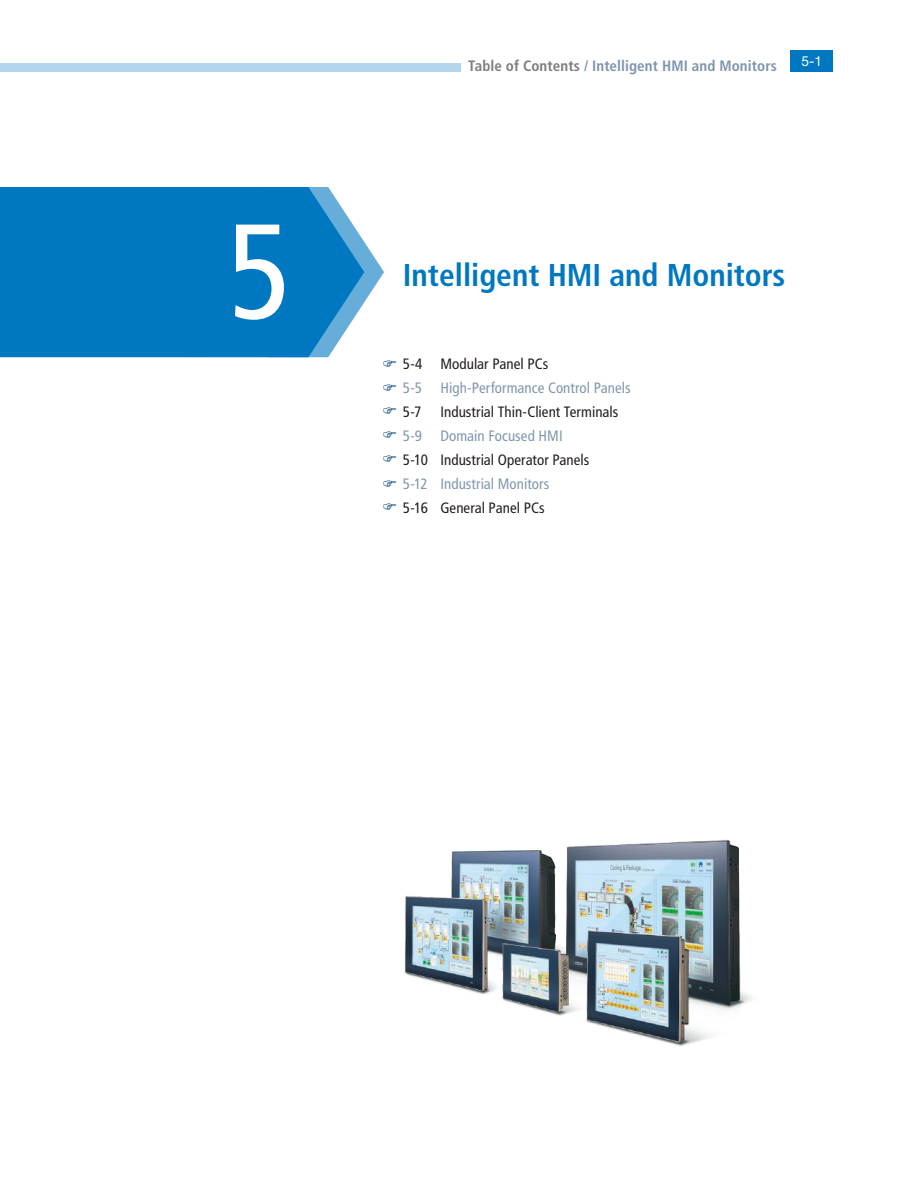
<style>
.page{position:relative;width:918px;height:1188px;background:#fff}
.page>*{position:absolute;margin:0;border:0;box-sizing:border-box;transform-origin:0 0}
.t1{font:condensed 135px "Frutiger LT Std";color:#fff}
.t2{font:700 condensed 31.5px "Frutiger";color:#0078c1}
.t3{font:condensed 15px "Frutiger LT Std";letter-spacing:.005em;color:#241f1f}
.t4{font:condensed 15px "Frutiger LT Std";letter-spacing:.005em;color:#8297ad}
.t5{font:700 condensed 15px "Frutiger";letter-spacing:.01em;color:#7e94ae}
.t6{font:13.8px "Helvetica Neue";color:#fff}
.s1{color:#7d7c7e}
</style>
<div class="page">
<div style="left:0;top:63px;width:461px;height:9px;background:#b3d6ec"></div>
<div style="left:0;top:187px;width:267px;height:170px;background:#0078c1"></div>
<img style="left:404px;top:839px;width:348px;height:207px">
<div style="left:790px;top:50px;width:43px;height:22px;background:#0078c1"></div>
<svg style="left:267px;top:187px;width:117px;height:171px"></svg>
<h1 class="t1" style="left:227px;top:193px;width:66px">5</h1>
<p class="t5" style="left:468px;top:57px;width:310px"><span class="s1">Table of Contents</span> / Intelligent HMI and Monitors</p>
<p class="t6" style="left:801px;top:53px;width:22px">5-1</p>
<h2 class="t2" style="left:403px;top:256px;width:384px">Intelligent HMI and Monitors</h2>
<p class="t3" style="left:403px;top:355px;width:147px">5-4 Modular Panel PCs</p>
<p class="t4" style="left:403px;top:379px;width:229px">5-5 High-Performance Control Panels</p>
<p class="t3" style="left:403px;top:403px;width:20px">5-7</p>
<p class="t3" style="left:440px;top:403px;width:179px">Industrial Thin-Client Terminals</p>
<p class="t4" style="left:403px;top:427px;width:161px">5-9 Domain Focused HMI</p>
<p class="t3" style="left:403px;top:451px;width:188px">5-10 Industrial Operator Panels</p>
<p class="t4" style="left:403px;top:475px;width:148px">5-12 Industrial Monitors</p>
<p class="t3" style="left:403px;top:499px;width:143px">5-16 General Panel PCs</p>
</div>
